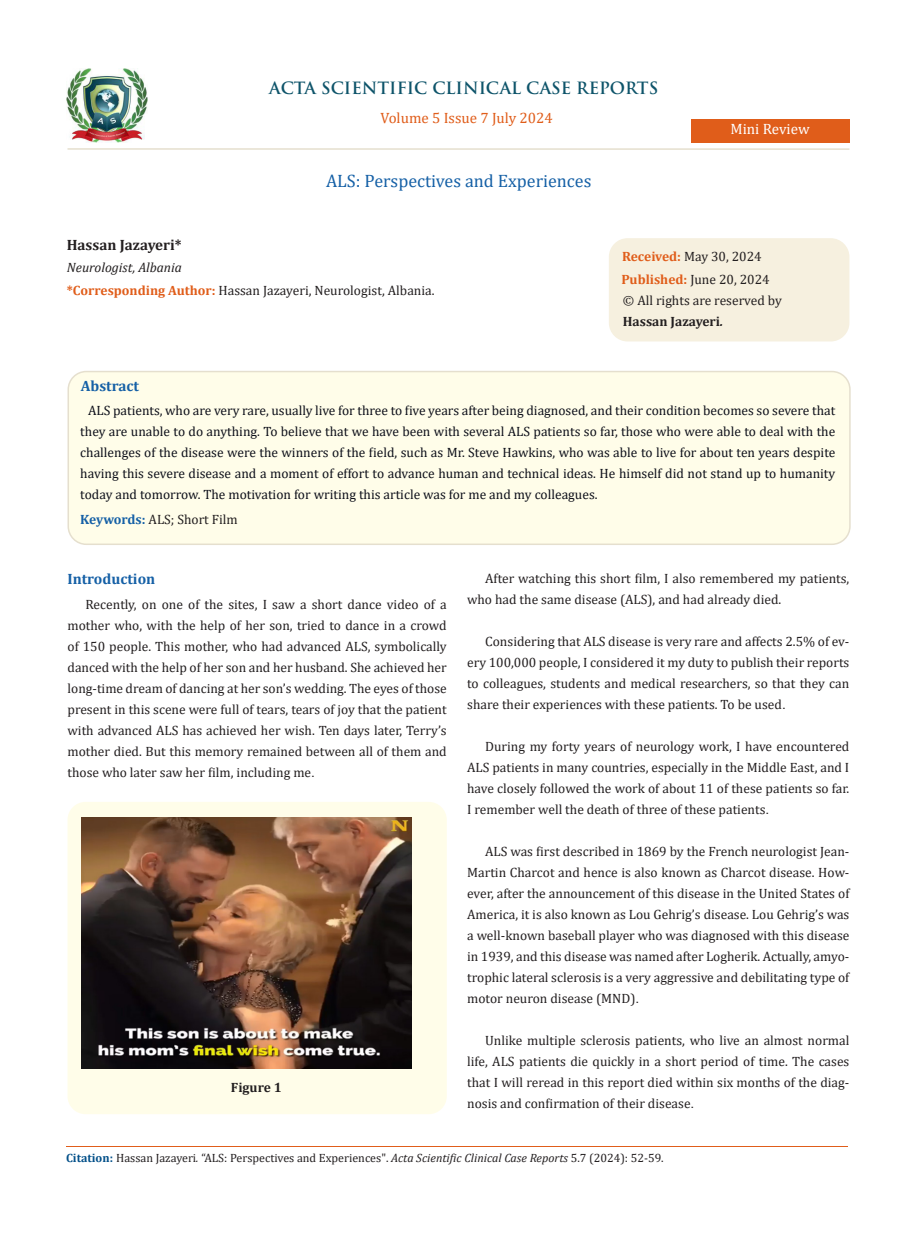
<style>
.page{position:relative;width:917px;height:1260px;background:#fff}
.page>*{position:absolute;margin:0;border:0;box-sizing:border-box;transform-origin:0 0}
.t1{font:18px "Cambria";color:#1560a6}
.t2{font:700 16.5px "Trajan Pro";color:#0e546a}
.t3{font:15px "Cambria";color:#e05d1a}
.No_Spacing{font:700 15px "Cambria";color:#1560a6}
.t4{font:700 15px "Cambria";color:#231f20}
.t5{font:15px "Cambria";color:#fff}
.No_Spacing-2{font:13.5px/21px "Cambria";color:#231f20;text-align:justify}
.No_Spacing-3{font:13.5px/21px "Cambria";color:#0e101a;text-align:justify}
.t6{font:italic 13.5px "Cambria";color:#231f20}
.t7{font:700 13.5px "Cambria";color:#231f20}
.t8{font:12px "Cambria";color:#231f20}
.s1{font-weight:700;color:#e05d1a}
.s2{font-weight:700}
.s3{font-weight:700;font-style:italic}
.s4{font-weight:700;color:#1560a6}
.s5{font-family:"Arial"}
.s6{font-weight:700;color:#035089}
.s7{font-style:italic}
</style>
<div class="page">
<img style="left:67px;top:68px;width:80px;height:74px">
<div style="left:690px;top:119px;width:159px;height:23px;background:#e05d1a"></div>
<div style="left:609px;top:239px;width:239px;height:102px;background:#f6f0df;border-radius:18px"></div>
<div style="left:609px;top:238px;width:240px;height:103px;border:2px solid #f6f0df;border-radius:18px"></div>
<div style="left:68px;top:372px;width:781px;height:172px;background:#fffde9;border-radius:18px"></div>
<div style="left:67px;top:371px;width:783px;height:174px;border:2px solid #e5dfce;border-radius:18px"></div>
<div style="left:67px;top:802px;width:380px;height:312px;background:#fffde9;border-radius:18px"></div>
<img style="left:81px;top:817px;width:330px;height:252px">
<hr style="left:66px;top:1147px;width:782px;height:1px;background:#e05d1a">
<hr style="left:67px;top:148px;width:782px;height:2px;background:#e5dfce">
<p class="t2" style="left:269px;top:77px;width:390px">ACTA SCIENTIFIC CLINICAL CASE REPORTS</p>
<p class="t3" style="left:380px;top:109px;width:174px">Volume 5 Issue 7 July 2024</p>
<p class="t1" style="left:326px;top:170px;width:267px">ALS: Perspectives and Experiences</p>
<p class="t5" style="left:730px;top:120px;width:81px">Mini Review</p>
<p class="t4" style="left:67px;top:234px;width:116px">Hassan Jazayeri*</p>
<p class="t6" style="left:67px;top:258px;width:117px">Neurologist, Albania</p>
<p class="No_Spacing-2" style="left:67px;top:280px;width:369px"><span class="s1">*Corresponding Author:</span> Hassan Jazayeri, Neurologist, Albania.</p>
<p class="No_Spacing-2" style="left:622px;top:245px;width:141px"><span class="s1">Received:</span> May 30, 2024</p>
<p class="No_Spacing-2" style="left:621px;top:268px;width:150px"><span class="s1">Published:</span> June 20, 2024</p>
<p class="No_Spacing-2" style="left:623px;top:290px;width:160px">© All rights are reserved by<br><span class="s2">Hassan Jazayeri</span><span class="s3">.</span></p>
<p class="No_Spacing" style="left:81px;top:376px;width:60px">Abstract</p>
<p class="No_Spacing-3" style="left:80px;top:400px;width:756px;text-indent:8px">ALS patients, who are very rare, usually live for three to five years after being diagnosed, and their condition becomes so severe that they are unable to do anything. To believe that we have been with several ALS patients so far, those who were able to deal with the challenges of the disease were the winners of the field, such as Mr. Steve Hawkins, who was able to live for about ten years despite having this severe disease and a moment of effort to advance human and technical ideas. He himself did not stand up to humanity today and tomorrow. The motivation for writing this article was for me and my colleagues.</p>
<p class="No_Spacing-2" style="left:80px;top:509px;width:159px"><span class="s4">Keywords:</span> ALS; Short Film</p>
<p class="No_Spacing" style="left:67px;top:568px;width:89px">Introduction</p>
<p class="No_Spacing-2" style="left:67px;top:594px;width:381px;text-indent:18px">Recently, on one of the sites, I saw a short dance video of a mother who, with the help of her son, tried to dance in a crowd of 150 people. This mother, who had advanced ALS, symbolically danced with the help of her son and her husband. She achieved her long-time dream of dancing at her son’s wedding. The eyes of those present in this scene were full of tears, tears of joy that the patient with advanced ALS has achieved her wish. Ten days later, Terry’s mother died. But this memory remained between all of them and those who later saw her film, including me<span class="s5">.</span></p>
<p class="t7" style="left:231px;top:1078px;width:52px">Figure 1</p>
<p class="No_Spacing-2" style="left:467px;top:567px;width:383px;text-indent:18px">After watching this short film, I also remembered my patients, who had the same disease (ALS), and had already died.</p>
<p class="No_Spacing-2" style="left:467px;top:630px;width:384px;text-indent:18px">Considering that ALS disease is very rare and affects 2.5% of ev&shy;ery 100,000 people, I considered it my duty to publish their reports to colleagues, students and medical researchers, so that they can share their experiences with these patients. To be used<span class="s5">.</span></p>
<p class="No_Spacing-2" style="left:467px;top:735px;width:384px;text-indent:18px">During my forty years of neurology work, I have encountered ALS patients in many countries, especially in the Middle East, and I have closely followed the work of about 11 of these patients so far.<br>I remember well the death of three of these patients<span class="s5">.</span></p>
<p class="No_Spacing-2" style="left:467px;top:840px;width:384px;text-indent:18px">ALS was first described in 1869 by the French neurologist Jean-Martin Charcot and hence is also known as Charcot disease. How&shy;ever, after the announcement of this disease in the United States of America, it is also known as Lou Gehrig’s disease. Lou Gehrig’s was a well-known baseball player who was diagnosed with this disease in 1939, and this disease was named after Logherik. Actually, amyo&shy;trophic lateral sclerosis is a very aggressive and debilitating type of motor neuron disease (MND)<span class="s5">.</span></p>
<p class="No_Spacing-2" style="left:467px;top:1029px;width:384px;text-indent:18px">Unlike multiple sclerosis patients, who live an almost normal life, ALS patients die quickly in a short period of time. The cases that I will reread in this report died within six months of the diag&shy;nosis and confirmation of their disease<span class="s5">.</span></p>
<p class="t8" style="left:66px;top:1151px;width:599px"><span class="s6">Citation:</span> Hassan Jazayeri<span class="s7">.</span> “ALS: Perspectives and Experiences". <span class="s7">Acta Scientific Clinical Case Reports</span> 5.7 (2024): 52-59.</p>
</div>
